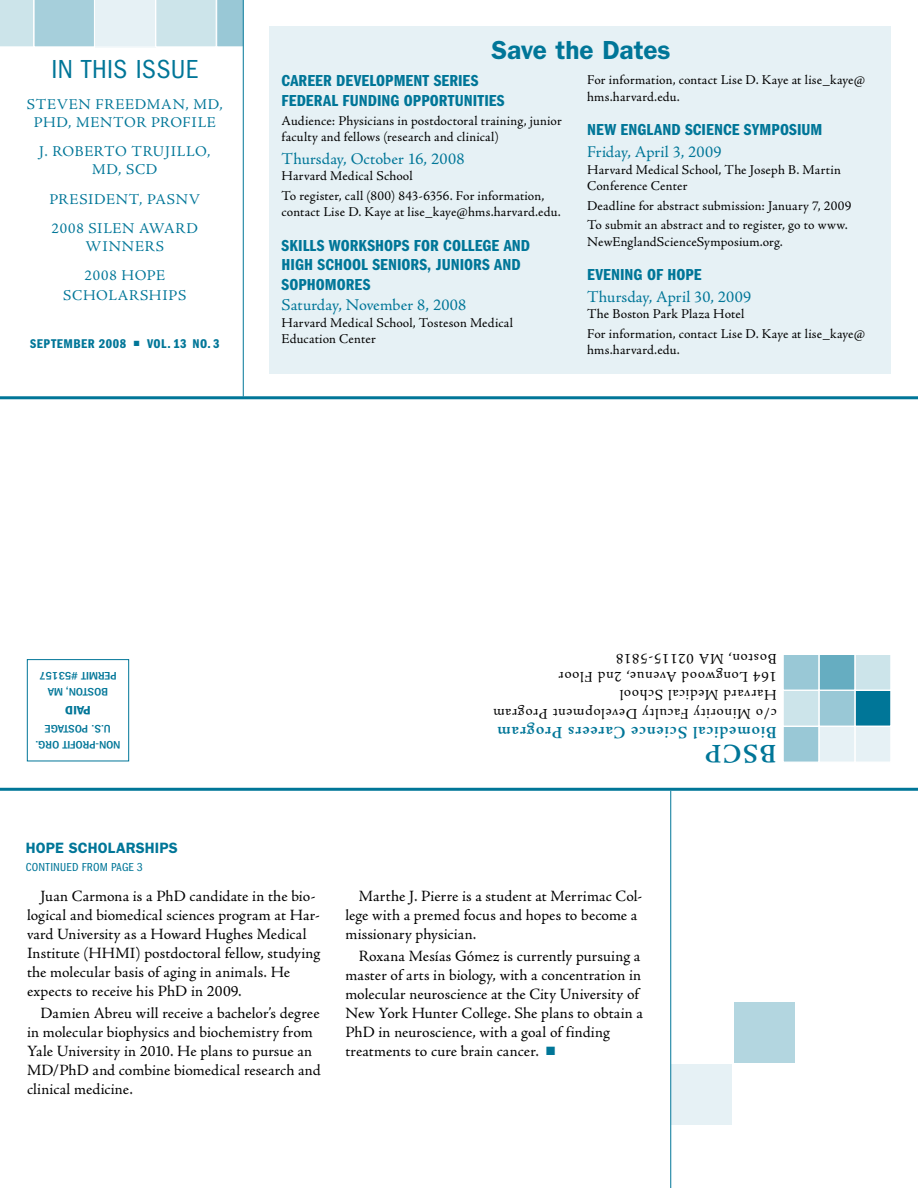
<style>
.page{position:relative;width:918px;height:1188px;background:#fff}
.page>*{position:absolute;margin:0;border:0;box-sizing:border-box;transform-origin:0 0}
.t1{font:condensed 27px "ITC Franklin Gothic Std";letter-spacing:.015em;color:#007698}
.t2{font:600 27px "Adobe Jenson Pro";color:#007698}
.t3{font:600 26.25px "ITC Franklin Gothic Std";letter-spacing:-.005em;color:#007698}
.t4{font:600 17.25px "Adobe Jenson Pro";letter-spacing:.045em;color:#007698}
.t5{font:16.5px/20px "ITC Franklin Gothic Std Dm Cp";letter-spacing:.005em;color:#007698;scale:1.14 1}
.t6{font:16.5px "Adobe Jenson Pro";letter-spacing:.01em;color:#007698}
.t7{font:15.75px/19px "Adobe Jenson Pro";color:#000}
.t8{font:15px/29.2px "Adobe Jenson Pro";letter-spacing:.05em;color:#007698}
.t9{font:15px/18px "Adobe Jenson Pro";letter-spacing:.05em;color:#000}
.t10{font:600 15px "ITC Franklin Gothic Std";letter-spacing:.01em;color:#007698}
.t11{font:13.5px/16.5px "Adobe Jenson Pro";letter-spacing:.01em;color:#000}
.t12{font:13.2px "ITC Franklin Gothic Std Dm Cp";letter-spacing:.035em;color:#007698;scale:1.14 1}
.t13{font:12.6px "ITC Franklin Gothic Std Dm Cd";color:#007698;scale:1.14 1}
.t14{font:12px "ITC Franklin Gothic Std Bk Cp";letter-spacing:.02em;color:#007698;scale:1.14 1}
.t15{font:500 condensed 11.25px/15.6px "ITC Franklin Gothic Std";letter-spacing:-.01em;color:#007698;text-align:center;scale:1.14 1}
</style>
<div class="page">
<div style="left:270px;top:26px;width:621px;height:348px;background:#e6f1f5"></div>
<div style="left:27px;top:659px;width:102px;height:102px;border:1px solid #007698"></div>
<div style="left:855px;top:690px;width:36px;height:36px;background:#007698;border:1px solid #fff"></div>
<div style="left:855px;top:726px;width:36px;height:36px;background:#e6f1f5;border:1px solid #fff"></div>
<div style="left:819px;top:690px;width:36px;height:36px;background:#99c8d6;border:1px solid #fff"></div>
<div style="left:819px;top:726px;width:36px;height:36px;background:#e6f1f5;border:1px solid #fff"></div>
<div style="left:783px;top:690px;width:36px;height:36px;background:#cce4ea;border:1px solid #fff"></div>
<div style="left:855px;top:654px;width:36px;height:36px;background:#cce4ea;border:1px solid #fff"></div>
<div style="left:819px;top:654px;width:36px;height:36px;background:#66adc1;border:1px solid #fff"></div>
<div style="left:783px;top:654px;width:36px;height:36px;background:#99c8d6;border:1px solid #fff"></div>
<div style="left:783px;top:726px;width:36px;height:36px;background:#99c8d6;border:1px solid #fff"></div>
<hr style="left:0;top:396px;width:918px;height:3px;background:#007698">
<hr style="left:0;top:788px;width:918px;height:3px;background:#007698">
<hr style="left:243px;top:0;width:1px;height:396px;background:#007698">
<svg style="left:0;top:0;width:244px;height:47px;background:#c5e0e7"></svg>
<div style="left:734px;top:1002px;width:61px;height:61px;background:#b3d6e0"></div>
<div style="left:671px;top:1064px;width:61px;height:61px;background:#e6f1f5"></div>
<hr style="left:670px;top:791px;width:1px;height:397px;background:#007698">
<h1 class="t1" style="left:51px;top:54px;width:148px">IN THIS ISSUE</h1>
<p class="t8" style="left:27px;top:90px;width:21px">Steven</p>
<p class="t8" style="left:96px;top:90px;width:22px">Freedman</p>
<p class="t8" style="left:186px;top:90px;width:39px">, MD,</p>
<p class="t8" style="left:34px;top:108px;width:69px">PhD, Mentor</p>
<p class="t8" style="left:151px;top:108px;width:20px">Profile</p>
<p class="t8" style="left:39px;top:137px;width:35px">J. Roberto</p>
<p class="t8" style="left:132px;top:137px;width:22px">Trujillo</p>
<p class="t8" style="left:207px;top:137px;width:5px">,</p>
<p class="t8" style="left:92px;top:155px;width:67px">MD, ScD</p>
<p class="t8" style="left:49px;top:185px;width:21px">President</p>
<p class="t8" style="left:139px;top:185px;width:63px">, PASNV</p>
<p class="t8" style="left:52px;top:214px;width:56px">2008 Silen</p>
<p class="t8" style="left:139px;top:214px;width:23px">Award</p>
<p class="t8" style="left:85px;top:232px;width:61px">Winners<br>2008 Hope</p>
<p class="t8" style="left:63px;top:281px;width:21px">Scholarships</p>
<p class="t12" style="left:30px;top:336px;width:86px">SEPTEMBER 2008</p>
<p class="t12" style="left:147px;top:336px;width:65px">VOL. 13 NO. 3</p>
<h2 class="t3" style="left:491px;top:35px;width:181px">SAVE THE DATES</h2>
<p class="t5" style="left:282px;top:71px;width:197px">CAREER DEVELOPMENT SERIES<br>FEDERAL FUNDING OPPORTUNITIES</p>
<p class="t11" style="left:282px;top:112px;width:282px">Audience: Physicians in postdoctoral training, junior faculty and fellows (research and clinical)</p>
<p class="t6" style="left:282px;top:149px;width:184px">Thursday, October 16, 2008</p>
<p class="t11" style="left:282px;top:167px;width:264px;line-height:19.5px">Harvard Medical School<br>To register, call (800) 843-6356. For information,</p>
<p class="t11" style="left:282px;top:204px;width:281px">contact Lise D. Kaye at lise_kaye@hms.harvard.edu.</p>
<p class="t5" style="left:282px;top:235px;width:220px">SKILLS WORKSHOPS FOR COLLEGE AND<br>HIGH SCHOOL SENIORS, JUNIORS AND<br>SOPHOMORES</p>
<p class="t6" style="left:282px;top:296px;width:186px">Saturday, November 8, 2008</p>
<p class="t11" style="left:282px;top:314px;width:233px">Harvard Medical School, Tosteson Medical<br>Education Center</p>
<p class="t11" style="left:587px;top:72px;width:280px">For information, contact Lise D. Kaye at lise_kaye@ hms.harvard.edu.</p>
<p class="t5" style="left:587px;top:120px;width:208px">NEW ENGLAND SCIENCE SYMPOSIUM</p>
<p class="t6" style="left:587px;top:143px;width:136px">Friday, April 3, 2009</p>
<p class="t11" style="left:587px;top:161px;width:255px">Harvard Medical School, The Joseph B. Martin<br>Conference Center</p>
<p class="t11" style="left:587px;top:196px;width:266px;line-height:19.5px">Deadline for abstract submission: January 7, 2009<br>To submit an abstract and to register, go to www.</p>
<p class="t11" style="left:587px;top:233px;width:197px">NewEnglandScienceSymposium.org.</p>
<p class="t5" style="left:587px;top:265px;width:102px">EVENING OF HOPE</p>
<p class="t6" style="left:587px;top:287px;width:165px">Thursday, April 30, 2009</p>
<p class="t11" style="left:587px;top:305px;width:280px;line-height:19.5px">The Boston Park Plaza Hotel<br>For information, contact Lise D. Kaye at lise_kaye@</p>
<p class="t11" style="left:587px;top:342px;width:94px">hms.harvard.edu.</p>
<p class="t15" style="left:117px;top:699px;width:70px;rotate:-180deg">BOSTON, MA<br>PERMIT #53157</p>
<p class="t13" style="left:91px;top:717px;width:24px;rotate:-180deg">PAID</p>
<p class="t15" style="left:121px;top:752px;width:76px;rotate:-180deg">NON-PROFIT ORG.<br>U.S. POSTAGE</p>
<p class="t10" style="left:26px;top:839px;width:101px">HOPE SCHOLARSH</p>
<p class="t10" style="left:155px;top:839px;width:15px">IPS</p>
<p class="t14" style="left:26px;top:861px;width:104px">CONTINUED FROM PAGE 3</p>
<p class="t9" style="left:777px;top:722px;width:285px;rotate:-180deg">c/o Minority Faculty Development Program<br>Harvard Medical School<br>164 Longwood Avenue, 2nd Floor<br>Boston, MA 02115-5818</p>
<p class="t4" style="left:777px;top:742px;width:281px;rotate:-180deg">Biomedical Science Careers Program</p>
<h1 class="t2" style="left:777px;top:768px;width:73px;rotate:-180deg">BSCP</h1>
<p class="t7" style="left:27px;top:887px;width:295px;text-indent:13px">Juan Carmona is a PhD candidate in the bio&shy;logical and biomedical sciences program at Har&shy;vard University as a Howard Hughes Medical Institute (HHMI) postdoctoral fellow, studying the molecular basis of aging in animals. He expects to receive his PhD in 2009.</p>
<p class="t7" style="left:27px;top:1004px;width:295px;text-indent:13px">Damien Abreu will receive a bachelor’s degree in molecular biophysics and biochemistry from Yale University in 2010. He plans to pursue an MD/PhD and combine biomedical research and clinical medicine.</p>
<p class="t7" style="left:345px;top:887px;width:299px;text-indent:13px">Marthe J. Pierre is a student at Merrimac Col&shy;lege with a premed focus and hopes to become a missionary physician.</p>
<p class="t7" style="left:345px;top:947px;width:299px;text-indent:13px">Roxana Mesías Gómez is currently pursuing a master of arts in biology, with a concentration in molecular neuroscience at the City University of New York Hunter College. She plans to obtain a PhD in neuroscience, with a goal of finding treatments to cure brain cancer.</p>
</div>
